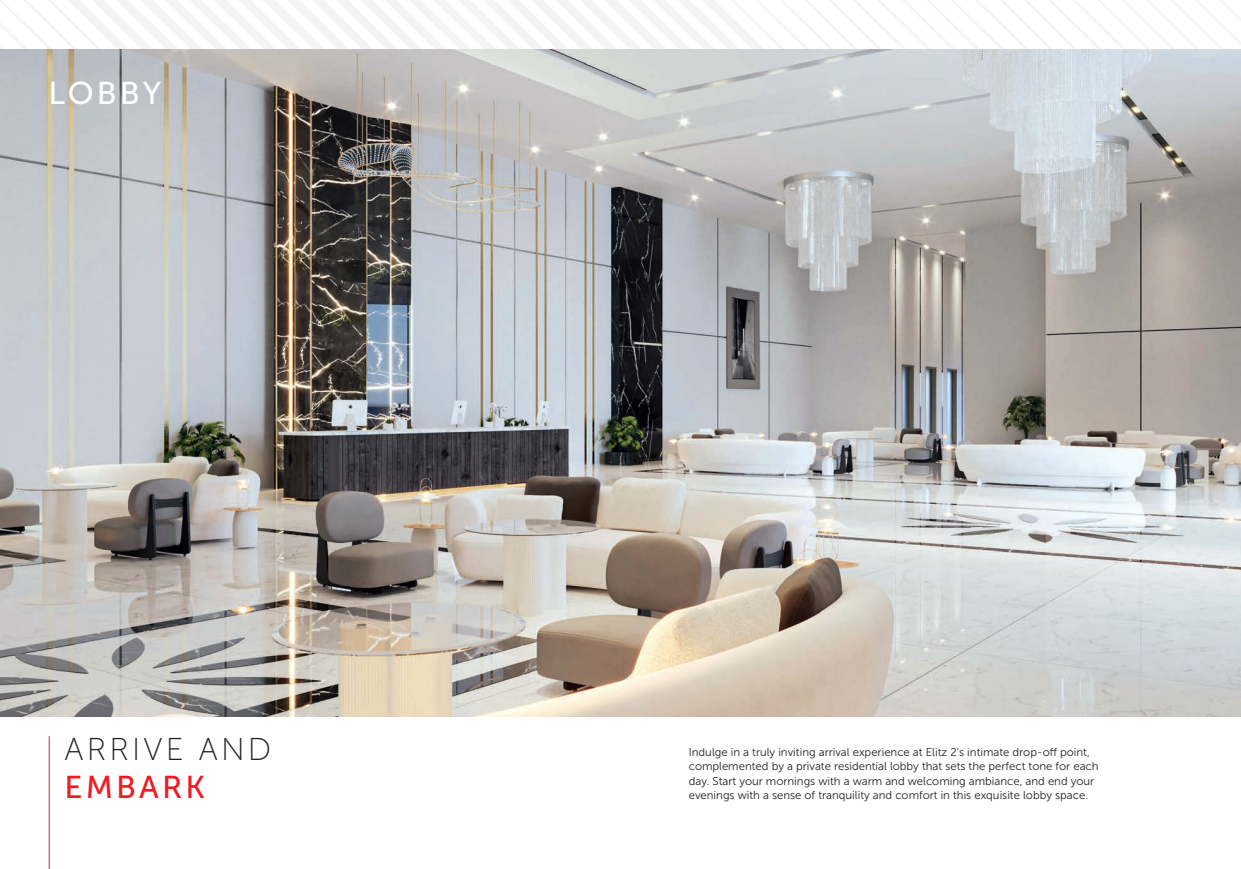
<style>
.page{position:relative;width:1241px;height:869px;background:#fff}
.page>*{position:absolute;margin:0;border:0;box-sizing:border-box;transform-origin:0 0}
.t1{font:31.5px "Museo Sans 100";letter-spacing:.1em;color:#231f20}
.t2{font:31.5px "Museo Sans 500";letter-spacing:.1em;color:#ee1d23}
.t3{font:31.5px "Museo Sans 500";letter-spacing:.095em;color:#fff}
.t4{font:11.38px/14.3px "Museo Sans 300";color:#231f20}
</style>
<div class="page">
<svg style="left:176px;top:0;width:542px;height:50px"></svg>
<svg style="left:1035px;top:0;width:205px;height:50px"></svg>
<img style="left:0;top:50px;width:1240px;height:666px">
<hr style="left:49px;top:735px;width:1px;height:133px;background:#ee1d23">
<h1 class="t3" style="left:48px;top:76px;width:114px">LOBBY</h1>
<h1 class="t1" style="left:64px;top:732px;width:208px">ARRIVE AND</h1>
<h1 class="t2" style="left:64px;top:769px;width:142px">EMBARK</h1>
<p class="t4" style="left:688px;top:744px;width:411px">Indulge in a truly inviting arrival experience at Elitz 2’s intimate drop-off point, complemented by a private residential lobby that sets the perfect tone for each day. Start your mornings with a warm and welcoming ambiance, and end your evenings with a sense of tranquility and comfort in this exquisite lobby space.</p>
</div>
